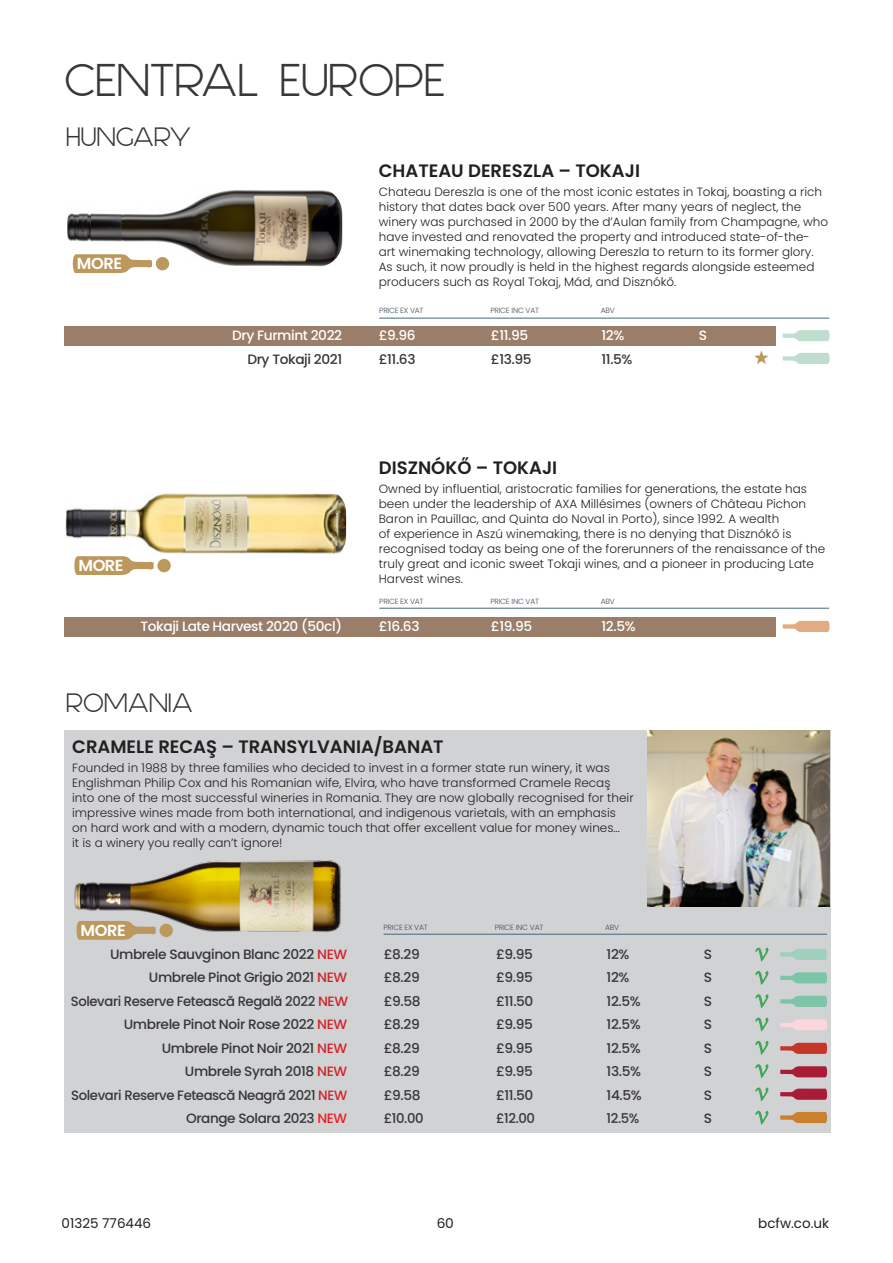
<style>
.page{position:relative;width:893px;height:1263px;background:#fff}
.page>*{position:absolute;margin:0;border:0;box-sizing:border-box;transform-origin:0 0}
.t1{font:700 42.75px "Aspergit";letter-spacing:-.02em;color:#373739}
.t2{font:700 24.75px "Aspergit";letter-spacing:-.02em;color:#373739}
.t3{font:600 18px "Poppins";color:#231f20}
.t4{font:600 15.9px "Poppins";letter-spacing:-.03em;color:#fff}
.t5{font:500 13.5px "Poppins";letter-spacing:-.03em;color:#373739}
.t6{font:500 13.5px "Poppins";letter-spacing:-.03em;color:#fff}
.t7{font:13.5px "Poppins";color:#231f20}
.t8{font:300 12px/15px "Poppins";color:#231f20}
.t9{font:300 7.5px "Poppins";letter-spacing:-.03em;color:#414f5f}
.s1{color:#d1232a}
.s2{color:#ee1d23}
</style>
<div class="page">
<div style="left:64px;top:617px;width:711px;height:20px;background:#9a7e69"></div>
<img style="left:65px;top:493px;width:281px;height:61px">
<svg style="left:783px;top:620px;width:47px;height:12px"></svg>
<div style="left:64px;top:326px;width:711px;height:19px;background:#9a7e69"></div>
<img style="left:67px;top:190px;width:275px;height:77px">
<svg style="left:783px;top:330px;width:47px;height:11px"></svg>
<svg style="left:783px;top:353px;width:47px;height:11px"></svg>
<hr style="left:379px;top:318px;width:450px;height:1px;background:#476979">
<hr style="left:379px;top:608px;width:450px;height:1px;background:#476979">
<div style="left:64px;top:730px;width:766px;height:403px;background:#d1d2d4"></div>
<svg style="left:780px;top:949px;width:47px;height:11px"></svg>
<svg style="left:780px;top:995px;width:47px;height:12px"></svg>
<svg style="left:780px;top:1019px;width:47px;height:11px"></svg>
<svg style="left:780px;top:972px;width:47px;height:11px"></svg>
<img style="left:647px;top:730px;width:183px;height:176px">
<img style="left:74px;top:860px;width:267px;height:77px">
<svg style="left:780px;top:1042px;width:47px;height:12px"></svg>
<svg style="left:780px;top:1066px;width:47px;height:11px"></svg>
<svg style="left:780px;top:1088px;width:47px;height:12px"></svg>
<svg style="left:780px;top:1111px;width:47px;height:12px"></svg>
<svg style="left:755px;top:947px;width:14px;height:15px"></svg>
<svg style="left:755px;top:971px;width:14px;height:14px"></svg>
<svg style="left:755px;top:994px;width:14px;height:15px"></svg>
<svg style="left:755px;top:1017px;width:14px;height:15px"></svg>
<svg style="left:755px;top:1041px;width:14px;height:14px"></svg>
<svg style="left:755px;top:1064px;width:14px;height:14px"></svg>
<svg style="left:755px;top:1087px;width:14px;height:15px"></svg>
<svg style="left:755px;top:1110px;width:14px;height:15px"></svg>
<hr style="left:384px;top:934px;width:443px;height:1px;background:#476979">
<svg style="left:754px;top:350px;width:15px;height:14px"></svg>
<svg style="left:73px;top:254px;width:79px;height:20px"></svg>
<div style="left:156px;top:257px;width:13px;height:13px;background:#bd985c;border-radius:50%"></div>
<svg style="left:74px;top:556px;width:80px;height:19px"></svg>
<div style="left:157px;top:559px;width:14px;height:13px;background:#bd985c;border-radius:50%"></div>
<svg style="left:77px;top:921px;width:79px;height:19px"></svg>
<div style="left:160px;top:924px;width:13px;height:13px;background:#bd985c;border-radius:50%"></div>
<p class="t1" style="left:64px;top:57px;width:384px">CENTRAL EUROPE</p>
<p class="t2" style="left:66px;top:123px;width:127px">HUNGARY</p>
<p class="t4" style="left:77px;top:254px;width:47px">MORE</p>
<p class="t3" style="left:379px;top:160px;width:263px">CHATEAU DERESZLA – TOKAJI</p>
<p class="t8" style="left:379px;top:185px;width:451px">Chateau Dereszla is one of the most iconic estates in Tokaj, boasting a rich history that dates back over 500 years. After many years of neglect, the winery was purchased in 2000 by the d’Aulan family from Champagne, who have invested and renovated the property and introduced state-of-the&shy;art winemaking technology, allowing Dereszla to return to its former glory.<br>As such, it now proudly is held in the highest regards alongside esteemed producers such as Royal Tokaj, Mád, and Disznókő.</p>
<p class="t9" style="left:379px;top:306px;width:46px">PRICE EX VAT</p>
<p class="t9" style="left:490px;top:306px;width:50px">PRICE INC VAT</p>
<p class="t9" style="left:601px;top:306px;width:16px">ABV</p>
<p class="t6" style="left:232px;top:327px;width:112px">Dry Furmint 2022</p>
<p class="t6" style="left:379px;top:327px;width:38px">£9.96</p>
<p class="t6" style="left:491px;top:327px;width:39px">£11.95</p>
<p class="t6" style="left:601px;top:327px;width:24px">12%</p>
<p class="t6" style="left:699px;top:327px;width:10px">S</p>
<p class="t5" style="left:247px;top:351px;width:96px">Dry Tokaji 2021</p>
<p class="t5" style="left:379px;top:351px;width:38px">£11.63</p>
<p class="t5" style="left:491px;top:351px;width:42px">£13.95</p>
<p class="t5" style="left:601px;top:351px;width:33px">11.5%</p>
<p class="t4" style="left:79px;top:556px;width:47px">MORE</p>
<p class="t3" style="left:379px;top:457px;width:180px">DISZNÓKŐ – TOKAJI</p>
<p class="t8" style="left:379px;top:482px;width:448px">Owned by influential, aristocratic families for generations, the estate has been under the leadership of AXA Millésimes (owners of Château Pichon Baron in Pauillac, and Quinta do Noval in Porto), since 1992. A wealth<br>of experience in Aszú winemaking, there is no denying that Disznókő is recognised today as being one of the forerunners of the renaissance of the truly great and iconic sweet Tokaji wines, and a pioneer in producing Late Harvest wines.</p>
<p class="t9" style="left:379px;top:596px;width:46px">PRICE EX VAT</p>
<p class="t9" style="left:490px;top:596px;width:50px">PRICE INC VAT</p>
<p class="t9" style="left:601px;top:596px;width:16px">ABV</p>
<p class="t6" style="left:141px;top:618px;width:203px">Tokaji Late Harvest 2020 (50cl)</p>
<p class="t6" style="left:379px;top:618px;width:42px">£16.63</p>
<p class="t6" style="left:491px;top:618px;width:43px">£19.95</p>
<p class="t6" style="left:601px;top:618px;width:36px">12.5%</p>
<p class="t2" style="left:66px;top:689px;width:129px">ROMANIA</p>
<p class="t3" style="left:72px;top:736px;width:373px">CRAMELE RECAŞ – TRANSYLVANIA/BANAT</p>
<p class="t8" style="left:72px;top:760px;width:563px">Founded in 1988 by three families who decided to invest in a former state run winery, it was Englishman Philip Cox and his Romanian wife, Elvira, who have transformed Cramele Recaş into one of the most successful wineries in Romania. They are now globally recognised for their impressive wines made from both international, and indigenous varietals, with an emphasis on hard work and with a modern, dynamic touch that offer excellent value for money wines…<br>it is a winery you really can’t ignore!</p>
<p class="t4" style="left:81px;top:921px;width:47px">MORE</p>
<p class="t9" style="left:384px;top:922px;width:46px">PRICE EX VAT</p>
<p class="t9" style="left:495px;top:922px;width:50px">PRICE INC VAT</p>
<p class="t9" style="left:605px;top:922px;width:16px">ABV</p>
<p class="t5" style="left:110px;top:946px;width:239px">Umbrele Sauvginon Blanc 2022 <span class="s1">NEW</span></p>
<p class="t5" style="left:384px;top:946px;width:38px">£8.29</p>
<p class="t5" style="left:496px;top:946px;width:38px">£9.95</p>
<p class="t5" style="left:607px;top:946px;width:24px">12%</p>
<p class="t5" style="left:704px;top:946px;width:10px">S</p>
<p class="t5" style="left:149px;top:970px;width:200px">Umbrele Pinot Grigio 2021 <span class="s1">NEW</span></p>
<p class="t5" style="left:384px;top:970px;width:38px">£8.29</p>
<p class="t5" style="left:496px;top:970px;width:38px">£9.95</p>
<p class="t5" style="left:607px;top:970px;width:24px">12%</p>
<p class="t5" style="left:704px;top:970px;width:10px">S</p>
<p class="t5" style="left:71px;top:993px;width:279px">Solevari Reserve Fetească Regală 2022 <span class="s1">NEW</span></p>
<p class="t5" style="left:384px;top:993px;width:38px">£9.58</p>
<p class="t5" style="left:496px;top:993px;width:39px">£11.50</p>
<p class="t5" style="left:607px;top:993px;width:36px">12.5%</p>
<p class="t5" style="left:704px;top:993px;width:10px">S</p>
<p class="t5" style="left:124px;top:1017px;width:225px">Umbrele Pinot Noir Rose 2022 <span class="s1">NEW</span></p>
<p class="t5" style="left:384px;top:1017px;width:38px">£8.29</p>
<p class="t5" style="left:496px;top:1017px;width:38px">£9.95</p>
<p class="t5" style="left:607px;top:1017px;width:36px">12.5%</p>
<p class="t5" style="left:704px;top:1017px;width:10px">S</p>
<p class="t5" style="left:162px;top:1040px;width:187px">Umbrele Pinot Noir 2021 <span class="s1">NEW</span></p>
<p class="t5" style="left:384px;top:1040px;width:38px">£8.29</p>
<p class="t5" style="left:496px;top:1040px;width:38px">£9.95</p>
<p class="t5" style="left:607px;top:1040px;width:36px">12.5%</p>
<p class="t5" style="left:704px;top:1040px;width:10px">S</p>
<p class="t5" style="left:185px;top:1064px;width:164px">Umbrele Syrah 2018 <span class="s1">NEW</span></p>
<p class="t5" style="left:384px;top:1064px;width:38px">£8.29</p>
<p class="t5" style="left:496px;top:1064px;width:38px">£9.95</p>
<p class="t5" style="left:607px;top:1064px;width:36px">13.5%</p>
<p class="t5" style="left:704px;top:1064px;width:10px">S</p>
<p class="t5" style="left:71px;top:1087px;width:277px">Solevari Reserve Fetească Neagră 2021 <span class="s1">NEW</span></p>
<p class="t5" style="left:384px;top:1087px;width:38px">£9.58</p>
<p class="t5" style="left:496px;top:1087px;width:39px">£11.50</p>
<p class="t5" style="left:607px;top:1087px;width:37px">14.5%</p>
<p class="t5" style="left:704px;top:1087px;width:10px">S</p>
<p class="t5" style="left:186px;top:1111px;width:163px">Orange Solara 2023 <span class="s2">NEW</span></p>
<p class="t5" style="left:384px;top:1111px;width:41px">£10.00</p>
<p class="t5" style="left:496px;top:1111px;width:40px">£12.00</p>
<p class="t5" style="left:607px;top:1111px;width:34px">12.5%</p>
<p class="t5" style="left:704px;top:1111px;width:10px">S</p>
<p class="t7" style="left:62px;top:1216px;width:91px">01325 776446</p>
<p class="t7" style="left:437px;top:1216px;width:18px">60</p>
<p class="t7" style="left:758px;top:1216px;width:72px">bcfw.co.uk</p>
</div>
